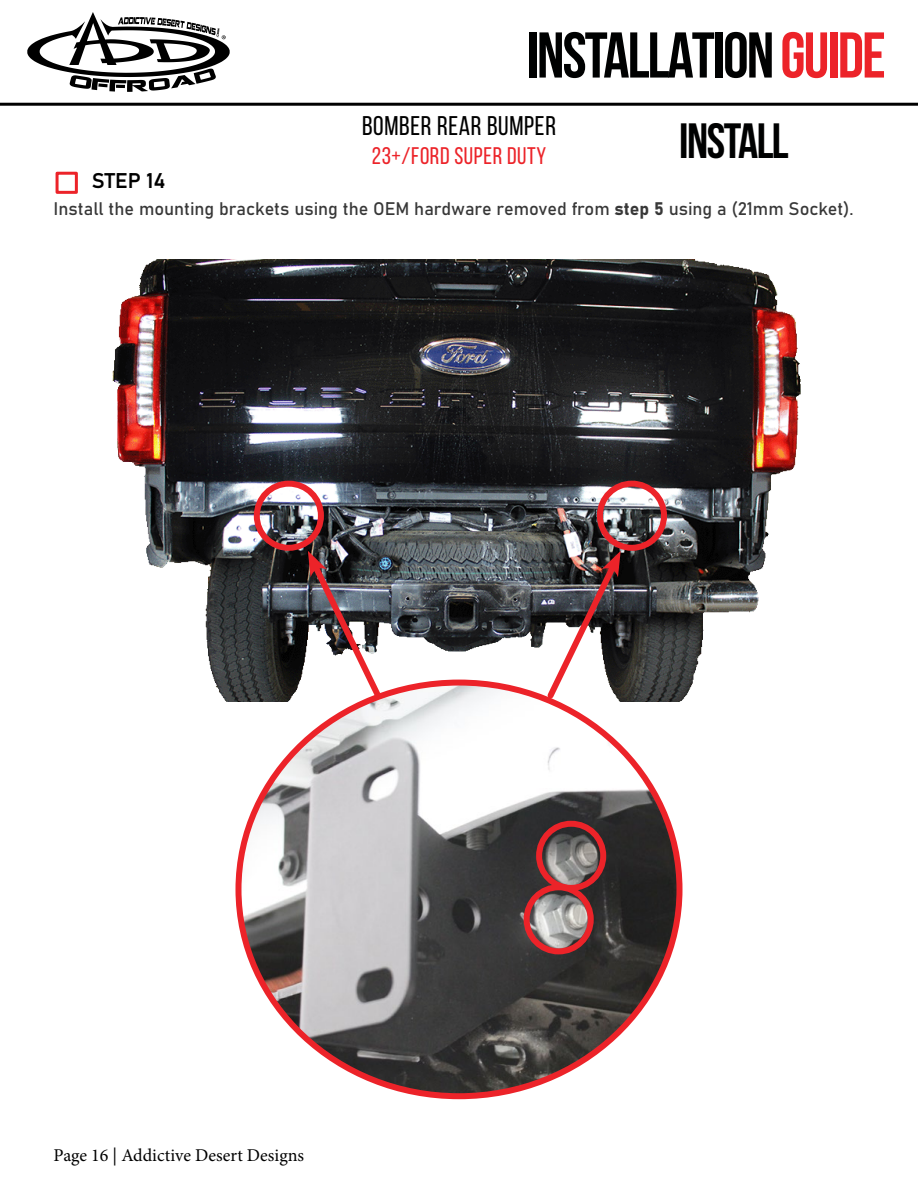
<style>
.page{position:relative;width:918px;height:1188px;background:#fff}
.page>*{position:absolute;margin:0;border:0;box-sizing:border-box;transform-origin:0 0}
.t1{font:700 64.5px "Bebas Neue";letter-spacing:-.03em;color:#000101}
.t2{font:700 49.5px "Bebas Neue";letter-spacing:-.03em;color:#000101}
.t3{font:27px "Bebas Neue";letter-spacing:.025em;color:#000}
.t4{font:24px "Bebas Neue";letter-spacing:.025em;color:#ec2329}
.t5{font:21px "Bahnschrift";color:#000}
.t6{font:18px "Bahnschrift";color:#383838}
.t7{font:18px "Minion Pro";color:#000}
.s1{color:#ec2329}
</style>
<div class="page">
<hr style="left:0;top:103px;width:918px;height:3px;background:#000">
<svg style="left:27px;top:12px;width:203px;height:80px"></svg>
<img style="left:112px;top:259px;width:689px;height:443px">
<div style="left:56px;top:172px;width:22px;height:22px;border:3px solid #ec2329"></div>
<img style="left:238px;top:683px;width:442px;height:413px">
<div style="left:254px;top:481px;width:70px;height:70px;border:6px solid #ec2329;border-radius:50%"></div>
<div style="left:597px;top:481px;width:70px;height:70px;border:6px solid #ec2329;border-radius:50%"></div>
<img style="left:306px;top:551px;width:80px;height:153px">
<svg style="left:543px;top:551px;width:79px;height:153px"></svg>
<div style="left:536px;top:821px;width:70px;height:70px;border:6px solid #ec2329;border-radius:50%"></div>
<div style="left:524px;top:884px;width:70px;height:70px;border:6px solid #ec2329;border-radius:50%"></div>
<h1 class="t1" style="left:527px;top:20px;width:361px">INSTALLATION<span class="s1">guide</span></h1>
<h3 class="t3" style="left:362px;top:111px;width:195px">BOMBER REAR BUMPER</h3>
<h3 class="t4" style="left:372px;top:143px;width:176px">23+/FORD SUPER DUTY</h3>
<h2 class="t2" style="left:679px;top:114px;width:111px">INSTALL</h2>
<p class="t5" style="left:92px;top:165px;width:75px">STEP 14</p>
<p class="t6" style="left:54px;top:195px;width:802px">Install the mounting brackets using the OEM hardware removed from step 5 using a (21mm Socket).</p>
<p class="t7" style="left:54px;top:1143px;width:252px">Page 16 | Addictive Desert Designs</p>
</div>
